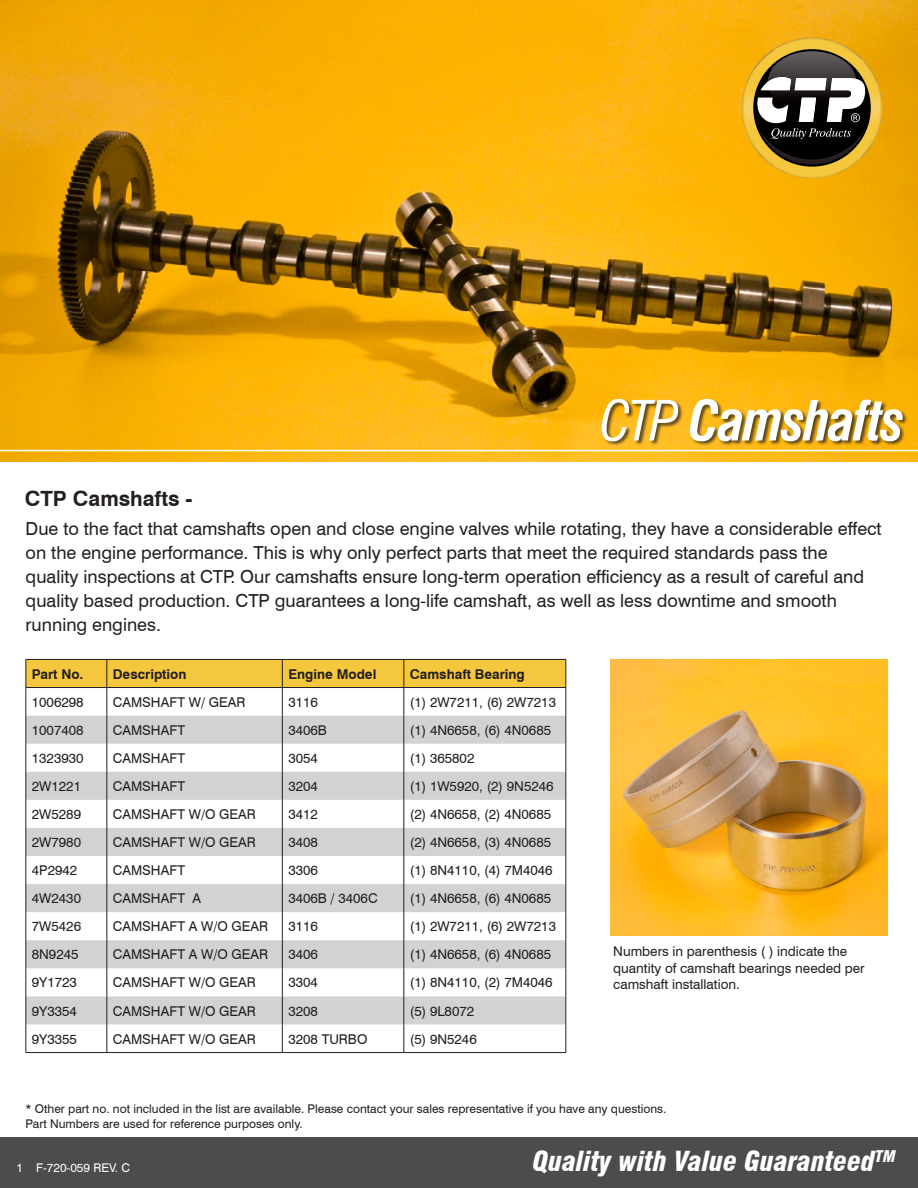
<style>
.page{position:relative;width:918px;height:1188px;background:#fff}
.page>*{position:absolute;margin:0;border:0;box-sizing:border-box;transform-origin:0 0}
.t1{font:italic 700 condensed 54px "Swiss 721 BT";letter-spacing:-.03em;color:#fff}
.t2{font:italic 900 condensed 27px "Swiss 721 BT";color:#fff}
.t3{font:700 21px "Swiss 721 BT";color:#231f20}
.t4{font:18px/24px "Swiss 721 BT";color:#231f20}
.t5{font:13.5px/16.2px "Swiss 721 BT";color:#231f20}
.t6{font:700 13.5px "Swiss 721 BT";color:#231f20}
.text{font:12px "Swiss 721 BT";color:#231f20}
.t7{font:12px "Swiss 721 BT";color:#fff}
.s1{font-weight:400}
</style>
<div class="page">
<img style="left:0;top:0;width:918px;height:462px">
<div style="left:0;top:1137px;width:918px;height:51px;background:#4b4c4d"></div>
<hr style="left:0;top:450px;width:918px;height:1px;background:#fff">
<img style="left:774px;top:38px;width:76px;height:2px">
<img style="left:742px;top:81px;width:2px;height:65px">
<img style="left:880px;top:81px;width:2px;height:65px">
<img style="left:785px;top:176px;width:54px;height:2px">
<img style="left:744px;top:40px;width:136px;height:136px">
<svg style="left:747px;top:48px;width:130px;height:125px"></svg>
<div style="left:601px;top:399px;width:307px;height:47px;background:#231f20;opacity:.75"></div>
<hr style="left:26px;top:1052px;width:81px;height:1px;background:#231f20">
<hr style="left:107px;top:1052px;width:175px;height:1px;background:#231f20">
<hr style="left:282px;top:1052px;width:122px;height:1px;background:#231f20">
<hr style="left:404px;top:1052px;width:162px;height:1px;background:#231f20">
<svg style="left:26px;top:659px;width:541px;height:393px"></svg>
<hr style="left:26px;top:687px;width:81px;height:1px;background:#231f20">
<hr style="left:107px;top:687px;width:175px;height:1px;background:#231f20">
<hr style="left:282px;top:687px;width:122px;height:1px;background:#231f20">
<hr style="left:404px;top:687px;width:162px;height:1px;background:#231f20">
<img style="left:610px;top:659px;width:278px;height:276px">
<h1 class="t1" style="left:600px;top:388px;width:306px"><span class="s1">CTP</span> Camshafts</h1>
<p class="t3" style="left:25px;top:486px;width:169px">CTP Camshafts -</p>
<p class="t4" style="left:26px;top:516px;width:858px">Due to the fact that camshafts open and close engine valves while rotating, they have a considerable effect on the engine performance. This is why only perfect parts that meet the required standards pass the</p>
<p class="t4" style="left:26px;top:564px;width:840px">quality inspections at CTP. Our camshafts ensure long-term operation efficiency as a result of careful and quality based production. CTP guarantees a long-life camshaft, as well as less downtime and smooth</p>
<p class="t4" style="left:26px;top:612px;width:137px">running engines.</p>
<p class="t6" style="left:32px;top:666px;width:53px">Part No.</p>
<p class="t6" style="left:113px;top:666px;width:75px">Description</p>
<p class="t6" style="left:288px;top:666px;width:90px">Engine Model</p>
<p class="t6" style="left:410px;top:666px;width:116px">Camshaft Bearing</p>
<p class="t5" style="left:32px;top:694px;width:53px">1006298</p>
<p class="t5" style="left:113px;top:694px;width:134px">CAMSHAFT W/ GEAR</p>
<p class="t5" style="left:288px;top:694px;width:31px">3116</p>
<p class="t5" style="left:410px;top:694px;width:148px">(1) 2W7211, (6) 2W7213</p>
<p class="t5" style="left:32px;top:722px;width:53px">1007408</p>
<p class="t5" style="left:113px;top:722px;width:74px">CAMSHAFT</p>
<p class="t5" style="left:288px;top:722px;width:40px">3406B</p>
<p class="t5" style="left:410px;top:722px;width:143px">(1) 4N6658, (6) 4N0685</p>
<p class="t5" style="left:32px;top:750px;width:53px">1323930</p>
<p class="t5" style="left:113px;top:750px;width:74px">CAMSHAFT</p>
<p class="t5" style="left:288px;top:750px;width:31px">3054</p>
<p class="t5" style="left:410px;top:750px;width:66px">(1) 365802</p>
<p class="t5" style="left:32px;top:778px;width:51px">2W1221</p>
<p class="t5" style="left:113px;top:778px;width:74px">CAMSHAFT</p>
<p class="t5" style="left:288px;top:778px;width:31px">3204</p>
<p class="t5" style="left:410px;top:778px;width:145px">(1) 1W5920, (2) 9N5246</p>
<p class="t5" style="left:32px;top:806px;width:51px">2W5289</p>
<p class="t5" style="left:113px;top:806px;width:144px">CAMSHAFT W/O GEAR</p>
<p class="t5" style="left:288px;top:806px;width:31px">3412</p>
<p class="t5" style="left:410px;top:806px;width:143px">(2) 4N6658, (2) 4N0685</p>
<p class="t5" style="left:32px;top:834px;width:51px">2W7980</p>
<p class="t5" style="left:113px;top:834px;width:144px">CAMSHAFT W/O GEAR</p>
<p class="t5" style="left:288px;top:834px;width:31px">3408</p>
<p class="t5" style="left:410px;top:834px;width:143px">(2) 4N6658, (3) 4N0685</p>
<p class="t5" style="left:32px;top:862px;width:47px">4P2942</p>
<p class="t5" style="left:113px;top:862px;width:74px">CAMSHAFT</p>
<p class="t5" style="left:288px;top:862px;width:31px">3306</p>
<p class="t5" style="left:410px;top:862px;width:144px">(1) 8N4110, (4) 7M4046</p>
<p class="t5" style="left:32px;top:890px;width:51px">4W2430</p>
<p class="t5" style="left:113px;top:890px;width:90px">CAMSHAFT A</p>
<p class="t5" style="left:288px;top:890px;width:91px">3406B / 3406C</p>
<p class="t5" style="left:410px;top:890px;width:143px">(1) 4N6658, (6) 4N0685</p>
<p class="t5" style="left:32px;top:918px;width:51px">7W5426</p>
<p class="t5" style="left:113px;top:918px;width:157px">CAMSHAFT A W/O GEAR</p>
<p class="t5" style="left:288px;top:918px;width:31px">3116</p>
<p class="t5" style="left:410px;top:918px;width:148px">(1) 2W7211, (6) 2W7213</p>
<p class="t5" style="left:32px;top:946px;width:48px">8N9245</p>
<p class="t5" style="left:113px;top:946px;width:157px">CAMSHAFT A W/O GEAR</p>
<p class="t5" style="left:288px;top:946px;width:31px">3406</p>
<p class="t5" style="left:410px;top:946px;width:143px">(1) 4N6658, (6) 4N0685</p>
<p class="t5" style="left:32px;top:974px;width:47px">9Y1723</p>
<p class="t5" style="left:113px;top:974px;width:144px">CAMSHAFT W/O GEAR</p>
<p class="t5" style="left:288px;top:974px;width:31px">3304</p>
<p class="t5" style="left:410px;top:974px;width:144px">(1) 8N4110, (2) 7M4046</p>
<p class="t5" style="left:32px;top:1003px;width:47px">9Y3354</p>
<p class="t5" style="left:113px;top:1003px;width:144px">CAMSHAFT W/O GEAR</p>
<p class="t5" style="left:288px;top:1003px;width:31px">3208</p>
<p class="t5" style="left:410px;top:1003px;width:66px">(5) 9L8072</p>
<p class="t5" style="left:32px;top:1031px;width:47px">9Y3355</p>
<p class="t5" style="left:113px;top:1031px;width:144px">CAMSHAFT W/O GEAR</p>
<p class="t5" style="left:288px;top:1031px;width:81px">3208 TURBO</p>
<p class="t5" style="left:410px;top:1031px;width:68px">(5) 9N5246</p>
<p class="t5" style="left:613px;top:943px;width:253px">Numbers in parenthesis ( ) indicate the quantity of camshaft bearings needed per camshaft installation.</p>
<p class="text" style="left:26px;top:1102px;width:642px">* Other part no. not included in the list are available. Please contact your sales representative if you have any questions.</p>
<p class="text" style="left:26px;top:1116px;width:279px">Part Numbers are used for reference purposes only.</p>
<p class="t7" style="left:17px;top:1161px;width:115px">1 F-720-059 REV. C</p>
<h2 class="t2" style="left:533px;top:1145px;width:364px">Quality with Value Guaranteed<sup>TM</sup></h2>
</div>
